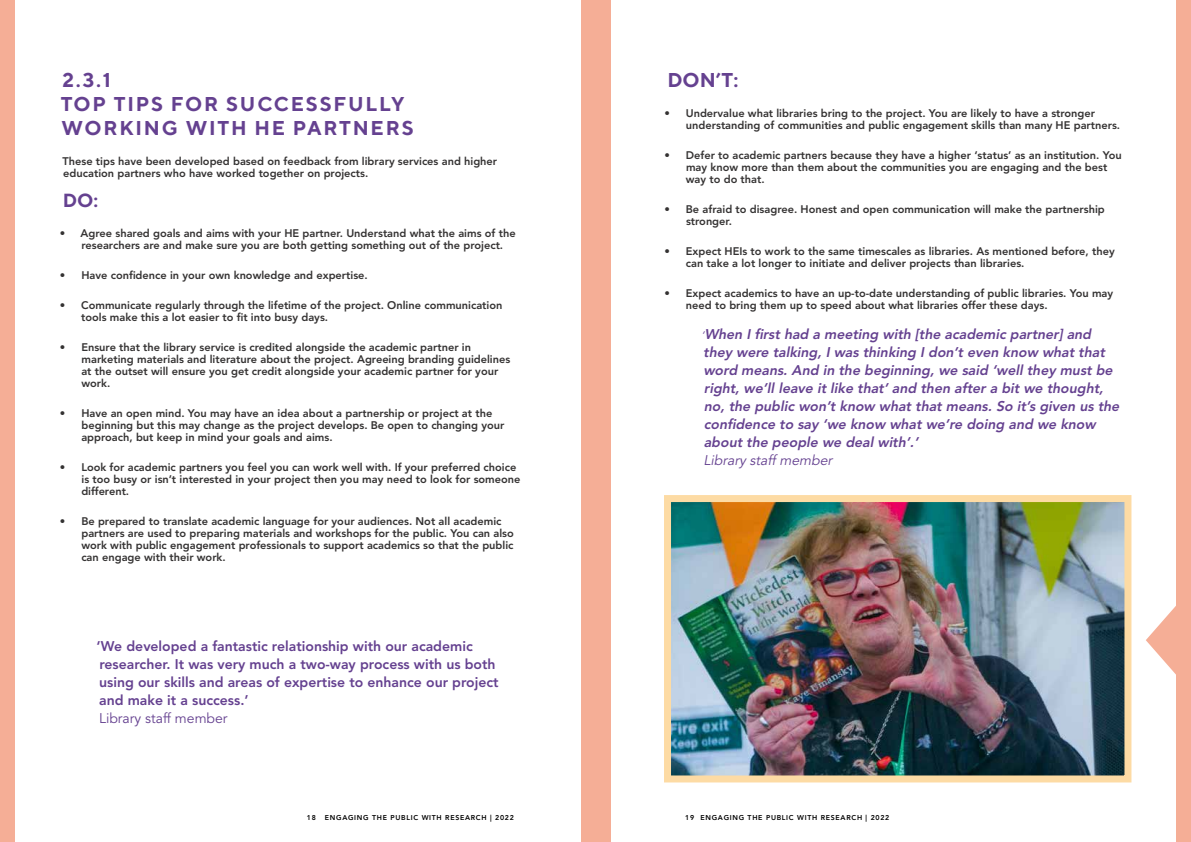
<style>
.page{position:relative;width:1191px;height:842px;background:#fff}
.page>*{position:absolute;margin:0;border:0;box-sizing:border-box;transform-origin:0 0}
.t1{font:700 20px/24px "TT Norms";letter-spacing:.09em;color:#654190}
.t2{font:700 19px "TT Norms";color:#654190}
.t3{font:italic 800 14px/18px "Avenir LT Std";color:#654190}
.t4{font:800 14px/18px "Avenir LT Std";color:#654190}
.t5{font:14px "Avenir LT Std";color:#654190}
.t6{font:italic 14px "Avenir LT Std";color:#654190}
.t7{font:800 11px/12px "Avenir LT Std";color:#343232}
.t8{font:800 7px "Avenir LT Std";letter-spacing:.1em;color:#000}
.s1{font-weight:400;font-size:11px}
</style>
<div class="page">
<svg style="left:1146px;top:606px;width:30px;height:69px"></svg>
<img style="left:672px;top:503px;width:451px;height:271px">
<div style="left:664px;top:495px;width:467px;height:287px;border:7px solid #fddba4"></div>
<div style="left:0;top:0;width:15px;height:842px;background:#f5ae96"></div>
<div style="left:1176px;top:0;width:15px;height:842px;background:#f5ae96"></div>
<div style="left:580px;top:0;width:30px;height:842px;background:#f5ae96"></div>
<h1 class="t1" style="left:61px;top:68px;width:354px">2.3.1<br>TOP TIPS FOR SUCCESSFULLY<br>WORKING WITH HE PARTNERS</h1>
<p class="t7" style="left:63px;top:155px;width:436px">These tips have been developed based on feedback from library services and higher education partners who have worked together on projects.</p>
<h2 class="t2" style="left:63px;top:188px;width:37px">DO:</h2>
<p class="t7" style="left:81px;top:227px;width:436px;text-indent:-22px">• Agree shared goals and aims with your HE partner. Understand what the aims of the researchers are and make sure you are both getting something out of the project.</p>
<p class="t7" style="left:60px;top:269px;width:309px">• Have confidence in your own knowledge and expertise.</p>
<p class="t7" style="left:81px;top:299px;width:423px;text-indent:-21px">• Communicate regularly through the lifetime of the project. Online communication tools make this a lot easier to fit into busy days.</p>
<p class="t7" style="left:81px;top:341px;width:430px;text-indent:-21px">• Ensure that the library service is credited alongside the academic partner in marketing materials and literature about the project. Agreeing branding guidelines at the outset will ensure you get credit alongside your academic partner for your work.</p>
<p class="t7" style="left:81px;top:407px;width:424px;text-indent:-21px">• Have an open mind. You may have an idea about a partnership or project at the beginning but this may change as the project develops. Be open to changing your approach, but keep in mind your goals and aims.</p>
<p class="t7" style="left:81px;top:461px;width:441px;text-indent:-21px">• Look for academic partners you feel you can work well with. If your preferred choice is too busy or isn’t interested in your project then you may need to look for someone different.</p>
<p class="t7" style="left:81px;top:515px;width:434px;text-indent:-21px">• Be prepared to translate academic language for your audiences. Not all academic partners are used to preparing materials and workshops for the public. You can also work with public engagement professionals to support academics so that the public can engage with their work.</p>
<p class="t4" style="left:97px;top:637px;width:403px">‘We developed a fantastic relationship with our academic researcher. It was very much a two-way process with us both using our skills and areas of expertise to enhance our project and make it a success.’</p>
<p class="t5" style="left:99px;top:710px;width:130px">Library staff member</p>
<h1 class="t1" style="left:667px;top:68px;width:73px">DON’T:</h1>
<p class="t7" style="left:686px;top:107px;width:436px;text-indent:-22px">• Undervalue what libraries bring to the project. You are likely to have a stronger understanding of communities and public engagement skills than many HE partners.</p>
<p class="t7" style="left:686px;top:149px;width:437px;text-indent:-21px">• Defer to academic partners because they have a higher ‘status’ as an institution. You may know more than them about the communities you are engaging and the best way to do that.</p>
<p class="t7" style="left:686px;top:203px;width:420px;text-indent:-22px">• Be afraid to disagree. Honest and open communication will make the partnership stronger.</p>
<p class="t7" style="left:686px;top:245px;width:430px;text-indent:-21px">• Expect HEIs to work to the same timescales as libraries. As mentioned before, they can take a lot longer to initiate and deliver projects than libraries.</p>
<p class="t7" style="left:686px;top:287px;width:429px;text-indent:-22px">• Expect academics to have an up-to-date understanding of public libraries. You may need to bring them up to speed about what libraries offer these days.</p>
<p class="t3" style="left:701px;top:325px;width:422px"><span class="s1">‘</span>When I first had a meeting with [the academic partner] and they were talking, I was thinking I don’t even know what that word means. And in the beginning, we said ‘well they must be right, we’ll leave it like that’ and then after a bit we thought, no, the public won’t know what that means. So it’s given us the confidence to say ‘we know what we’re doing and we know about the people we deal with’.’</p>
<p class="t6" style="left:703px;top:452px;width:133px">Library staff member</p>
<p class="t8" style="left:307px;top:813px;width:10px">18</p>
<p class="t8" style="left:325px;top:813px;width:190px">ENGAGING THE PUBLIC WITH RESEARCH | 2022</p>
<p class="t8" style="left:685px;top:813px;width:206px">19 ENGAGING THE PUBLIC WITH RESEARCH | 2022</p>
</div>
